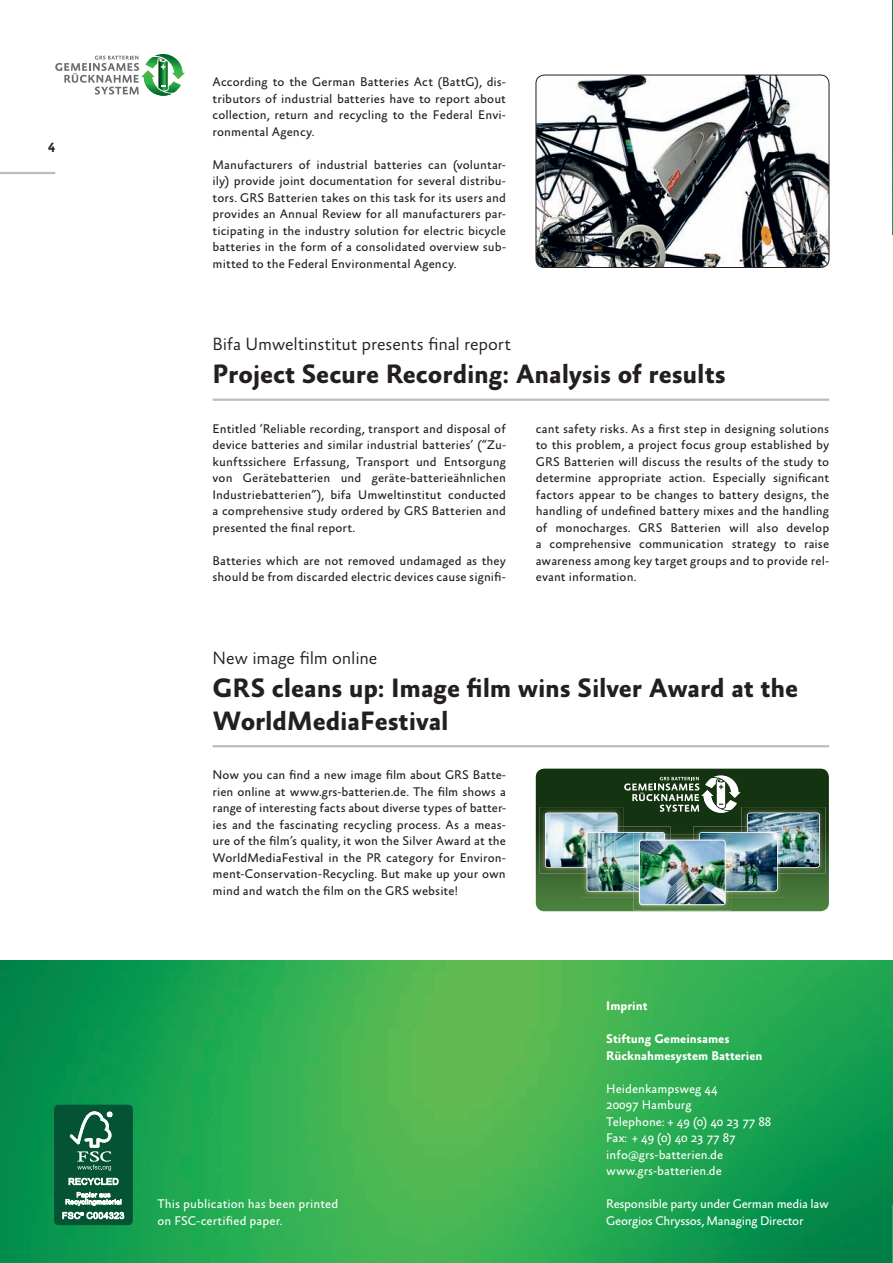
<style>
.page{position:relative;width:893px;height:1263px;background:#fff}
.page>*{position:absolute;margin:0;border:0;box-sizing:border-box;transform-origin:0 0}
.t1{font:700 27px/33px "Absara Sans OT";letter-spacing:-.005em;color:#231f20}
.t2{font:300 18px "Absara Sans OT";letter-spacing:-.01em;color:#231f20}
.t3{font:700 13.5px "Absara Sans OT";color:#231f20}
.t4{font:12.75px/16.5px "Absara Sans OT";letter-spacing:.01em;color:#231f20;text-align:justify}
.t5{font:12.75px/16.5px "Absara Sans OT";color:#fff}
.t6{font:12.75px/16.5px "Absara Sans OT";letter-spacing:-.02em;color:#fff}
.t7{font:700 12.75px/16.5px "Absara Sans OT";color:#fff}
</style>
<div class="page">
<img style="left:0;top:961px;width:893px;height:302px">
<img style="left:892px;top:1px;width:1px;height:234px">
<img style="left:892px;top:1205px;width:1px;height:57px">
<svg style="left:55px;top:54px;width:130px;height:42px"></svg>
<hr style="left:0;top:172px;width:55px;height:2px;background:#bcbdc0">
<hr style="left:213px;top:399px;width:616px;height:2px;background:#bcbdc0">
<hr style="left:213px;top:745px;width:616px;height:2px;background:#bcbdc0">
<div style="left:55px;top:1105px;width:77px;height:119px;background:#045334;border-radius:4px"></div>
<div style="left:54px;top:1105px;width:79px;height:120px;border:1px solid #045334;border-radius:4px"></div>
<svg style="left:70px;top:1111px;width:42px;height:60px"></svg>
<svg style="left:69px;top:1178px;width:50px;height:7px"></svg>
<svg style="left:66px;top:1192px;width:56px;height:14px"></svg>
<svg style="left:62px;top:1212px;width:62px;height:7px"></svg>
<img style="left:536px;top:769px;width:293px;height:142px">
<img style="left:633px;top:834px;width:98px;height:76px">
<img style="left:633px;top:834px;width:38px;height:63px">
<img style="left:633px;top:834px;width:32px;height:57px">
<img style="left:699px;top:834px;width:32px;height:57px">
<img style="left:639px;top:840px;width:86px;height:65px;border-radius:3px">
<div style="left:639px;top:840px;width:86px;height:65px;border:1px solid #fff;border-radius:3px"></div>
<img style="left:536px;top:75px;width:293px;height:192px;border-radius:9px">
<div style="left:536px;top:75px;width:293px;height:193px;border:1px solid #231f20;border-radius:9px"></div>
<p class="t3" style="left:48px;top:142px;width:9px">4</p>
<p class="t4" style="left:213px;top:75px;width:295px">According to the German Batteries Act (BattG), dis&shy;tributors of industrial batteries have to report about collection, return and recycling to the Federal Envi&shy;ronmental Agency.</p>
<p class="t4" style="left:213px;top:157px;width:295px">Manufacturers of industrial batteries can (voluntar&shy;ily) provide joint documentation for several distribu&shy;tors. GRS Batterien takes on this task for its users and provides an Annual Review for all manufacturers par&shy;ticipating in the industry solution for electric bicycle batteries in the form of a consolidated overview sub&shy;mitted to the Federal Environmental Agency.</p>
<h2 class="t2" style="left:213px;top:337px;width:300px">Bifa Umweltinstitut presents final report</h2>
<h1 class="t1" style="left:213px;top:360px;width:515px">Project Secure Recording: Analysis of results</h1>
<p class="t4" style="left:213px;top:421px;width:295px">Entitled ‘Reliable recording, transport and disposal of device batteries and similar industrial batteries’ (“Zu&shy;kunftssichere Erfassung, Transport und Entsorgung von Gerätebatterien und geräte-batterieähnlichen Industriebatterien”), bifa Umweltinstitut conducted a comprehensive study ordered by GRS Batterien and presented the final report.</p>
<p class="t4" style="left:213px;top:553px;width:295px">Batteries which are not removed undamaged as they should be from discarded electric devices cause signifi-</p>
<p class="t4" style="left:536px;top:421px;width:295px">cant safety risks. As a first step in designing solutions to this problem, a project focus group established by GRS Batterien will discuss the results of the study to determine appropriate action. Especially significant factors appear to be changes to battery designs, the handling of undefined battery mixes and the handling of monocharges. GRS Batterien will also develop a comprehensive communication strategy to raise awareness among key target groups and to provide rel&shy;evant information.</p>
<h2 class="t2" style="left:213px;top:651px;width:166px">New image film online</h2>
<h1 class="t1" style="left:213px;top:674px;width:587px">GRS cleans up: Image film wins Silver Award at the<br>WorldMediaFestival</h1>
<p class="t4" style="left:213px;top:768px;width:295px">Now you can find a new image film about GRS Batte&shy;rien online at www.grs-batterien.de. The film shows a range of interesting facts about diverse types of batter&shy;ies and the fascinating recycling process. As a meas&shy;ure of the film’s quality, it won the Silver Award at the WorldMediaFestival in the PR category for Environ&shy;ment-Conservation-Recycling. But make up your own mind and watch the film on the GRS website!</p>
<p class="t5" style="left:157px;top:1197px;width:183px">This publication has been printed on FSC-certified paper.</p>
<p class="t7" style="left:606px;top:999px;width:43px">Imprint</p>
<p class="t7" style="left:606px;top:1032px;width:158px">Stiftung Gemeinsames<br>Rücknahmesystem Batterien</p>
<p class="t5" style="left:606px;top:1081px;width:167px">Heidenkampsweg 44<br>20097 Hamburg<br>Telephone: + 49 (0) 40 23 77 88<br>Fax: + 49 (0) 40 23 77 87 info@grs-batterien.de www.grs-batterien.de</p>
<p class="t6" style="left:606px;top:1197px;width:224px">Responsible party under German media law<br>Georgios Chryssos, Managing Director</p>
</div>
